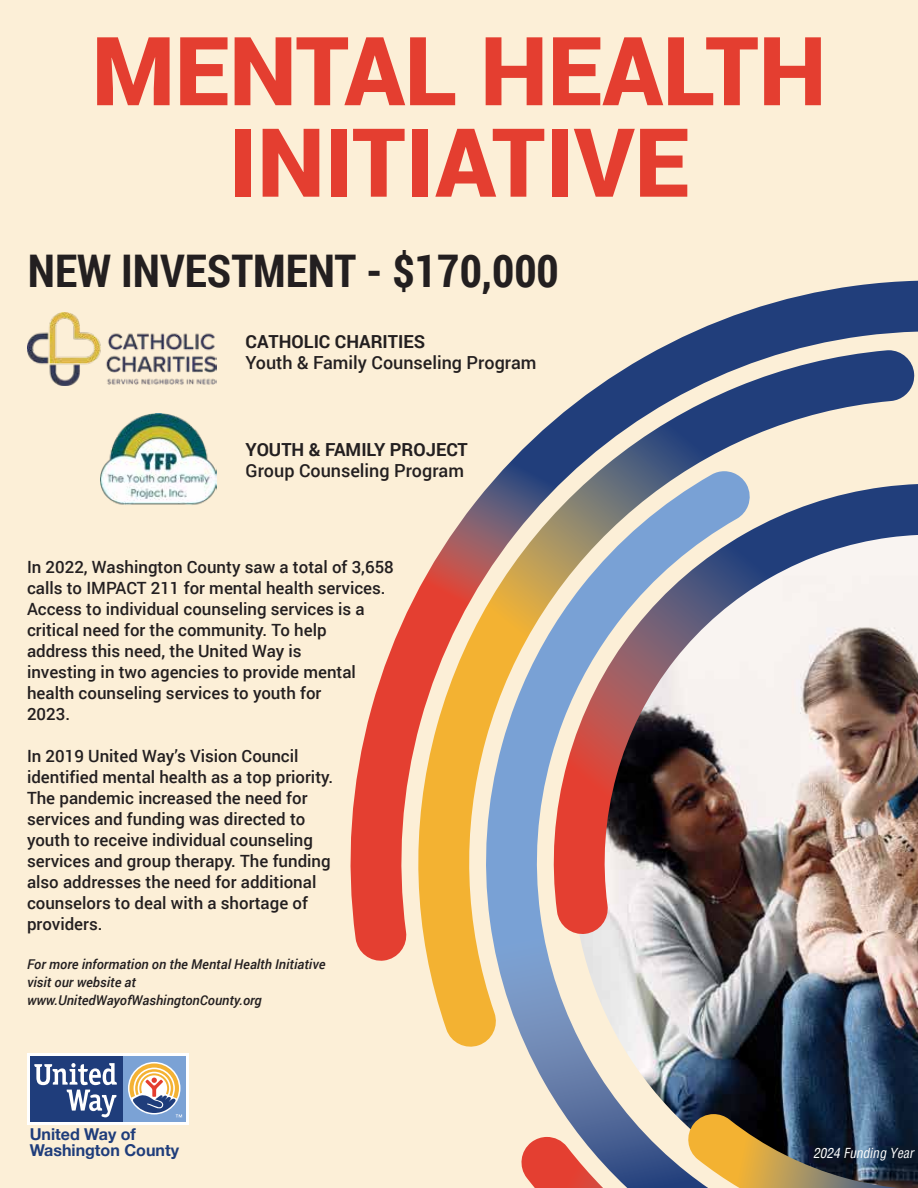
<style>
.page{position:relative;width:918px;height:1188px;background:#fcefd7}
.page>*{position:absolute;margin:0;border:0;box-sizing:border-box;transform-origin:0 0}
.t1{font:900 95.55px/91.5px "Roboto";color:#e43e30;text-align:center}
.t2{font:700 45px "Roboto Condensed";color:#231f20}
.t3{font:500 18px "Roboto";color:#231f20}
.t4{font:700 18px "Roboto";color:#231f20}
.t5{font:500 16.8px/21px "Roboto";color:#231f20}
.t6{font:700 16.35px/15.9px "Helvetica Neue";color:#1f3d7b}
.t7{font:italic 500 13.5px/18px "Roboto";color:#231f20}
.t8{font:italic condensed 13.5px "Helvetica";color:#fff}
</style>
<div class="page">
<svg style="left:527px;top:1050px;width:32px;height:57px"></svg>
<svg style="left:559px;top:962px;width:359px;height:226px"></svg>
<svg style="left:350px;top:281px;width:568px;height:681px"></svg>
<svg style="left:521px;top:1137px;width:82px;height:51px"></svg>
<svg style="left:409px;top:350px;width:505px;height:700px"></svg>
<svg style="left:685px;top:1114px;width:212px;height:74px;background:#746a4e"></svg>
<img style="left:550px;top:484px;width:368px;height:452px">
<img style="left:27px;top:312px;width:190px;height:73px">
<img style="left:100px;top:414px;width:117px;height:91px">
<div style="left:27px;top:1053px;width:162px;height:71px;background:#fff"></div>
<div style="left:122px;top:1056px;width:64px;height:66px;background:#7ba2d5"></div>
<div style="left:30px;top:1056px;width:92px;height:66px;background:#1f3d7b"></div>
<svg style="left:129px;top:1063px;width:53px;height:54px"></svg>
<svg style="left:34px;top:1063px;width:83px;height:54px"></svg>
<h1 class="t1" style="left:92px;top:22px;width:736px">MENTAL HEALTH<br>INITIATIVE</h1>
<h2 class="t2" style="left:28px;top:239px;width:533px">NEW INVESTMENT - $170,000</h2>
<p class="t4" style="left:246px;top:329px;width:181px">CATHOLIC CHARITIES</p>
<p class="t3" style="left:246px;top:350px;width:292px">Youth &amp; Family Counseling Program</p>
<p class="t4" style="left:246px;top:437px;width:224px">YOUTH &amp; FAMILY PROJECT</p>
<p class="t3" style="left:246px;top:458px;width:220px">Group Counseling Program</p>
<p class="t5" style="left:27px;top:556px;width:368px">In 2022, Washington County saw a total of 3,658 calls to IMPACT 211 for mental health services.<br>Access to individual counseling services is a critical need for the community. To help<br>address this need, the United Way is<br>investing in two agencies to provide mental health counseling services to youth for<br>2023.</p>
<p class="t5" style="left:27px;top:745px;width:308px">In 2019 United Way’s Vision Council identified mental health as a top priority.<br>The pandemic increased the need for services and funding was directed to youth to receive individual counseling services and group therapy. The funding also addresses the need for additional counselors to deal with a shortage of providers.</p>
<p class="t7" style="left:27px;top:954px;width:300px">For more information on the Mental Health Initiative visit our website at www.UnitedWayofWashingtonCounty.org</p>
<p class="t6" style="left:30px;top:1127px;width:151px">United Way of<br>Washington County</p>
<p class="t8" style="left:813px;top:1144px;width:105px">2024 Funding Year</p>
</div>
